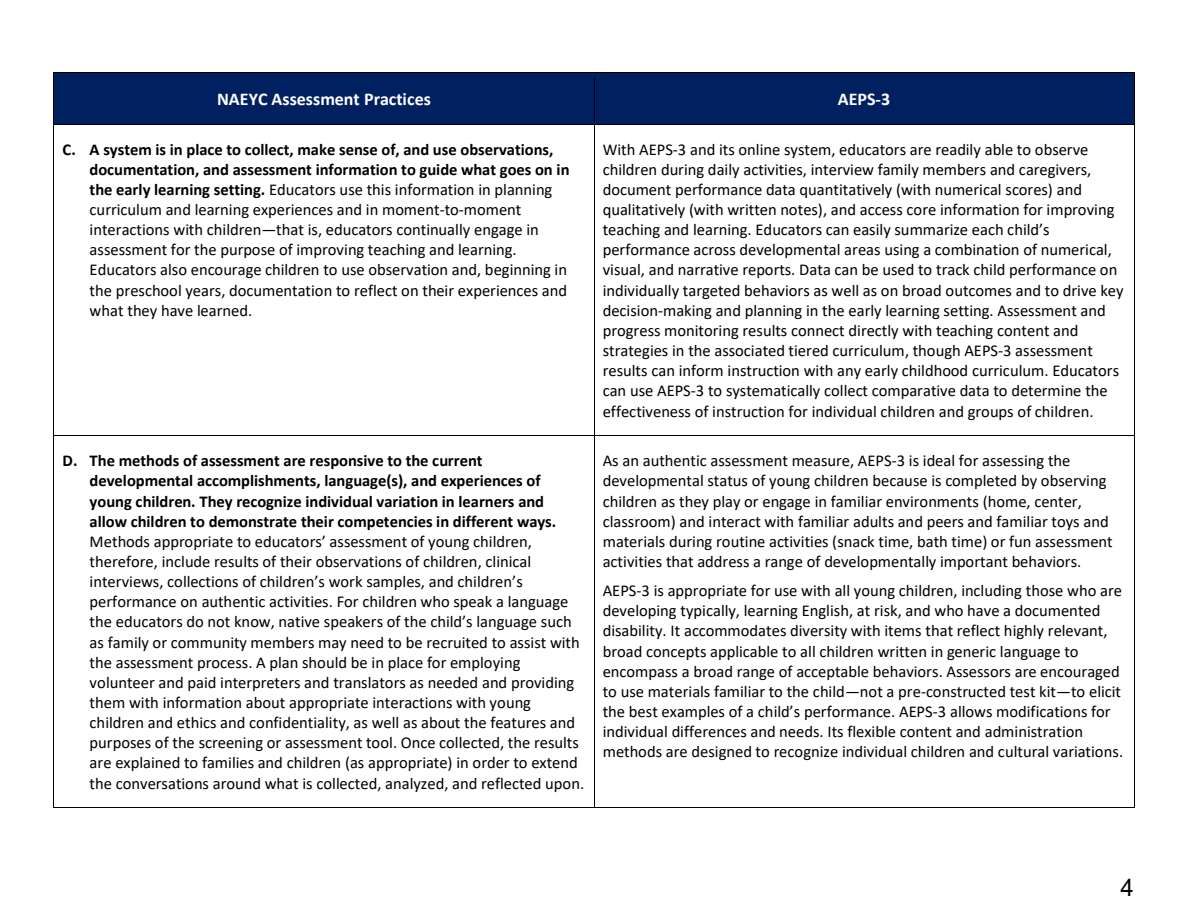
<style>
.page{position:relative;width:1188px;height:918px;background:#fff}
.page>*{position:absolute;margin:0;border:0;box-sizing:border-box;transform-origin:0 0}
.t1{font:24px "Arial";color:#000}
.t2{font:700 18px "Calibri";color:#fff}
.t3{font:16.5px/20.1px "Calibri";color:#000}
.s1{font-weight:700}
</style>
<div class="page">
<div style="left:54px;top:73px;width:540px;height:51px;background:#002060"></div>
<div style="left:594px;top:73px;width:540px;height:51px;background:#002060"></div>
<hr style="left:54px;top:72px;width:540px;height:1px;background:#000">
<hr style="left:594px;top:72px;width:540px;height:1px;background:#000">
<hr style="left:54px;top:78px;width:1px;height:46px;background:#000">
<hr style="left:594px;top:78px;width:1px;height:46px;background:#000">
<hr style="left:1134px;top:78px;width:1px;height:46px;background:#000">
<hr style="left:54px;top:124px;width:540px;height:1px;background:#000">
<hr style="left:594px;top:124px;width:540px;height:1px;background:#000">
<hr style="left:54px;top:130px;width:1px;height:305px;background:#000">
<hr style="left:594px;top:130px;width:1px;height:305px;background:#000">
<hr style="left:1134px;top:130px;width:1px;height:305px;background:#000">
<hr style="left:54px;top:435px;width:540px;height:1px;background:#000">
<hr style="left:594px;top:435px;width:540px;height:1px;background:#000">
<hr style="left:54px;top:442px;width:1px;height:365px;background:#000">
<hr style="left:54px;top:807px;width:540px;height:1px;background:#000">
<hr style="left:594px;top:442px;width:1px;height:365px;background:#000">
<hr style="left:594px;top:807px;width:540px;height:1px;background:#000">
<hr style="left:1134px;top:442px;width:1px;height:365px;background:#000">
<p class="t2" style="left:217px;top:91px;width:215px">NAEYC Assessment Practices</p>
<p class="t2" style="left:838px;top:91px;width:54px">AEPS-3</p>
<p class="t3" style="left:90px;top:140px;width:481px;text-indent:-27px"><span class="s1">C. A system is in place to collect, make sense of, and use observations, documentation, and assessment information to guide what goes on in the early learning setting.</span> Educators use this information in planning curriculum and learning experiences and in moment-to-moment interactions with children—that is, educators continually engage in assessment for the purpose of improving teaching and learning.<br>Educators also encourage children to use observation and, beginning in the preschool years, documentation to reflect on their experiences and what they have learned.</p>
<p class="t3" style="left:603px;top:140px;width:522px">With AEPS-3 and its online system, educators are readily able to observe children during daily activities, interview family members and caregivers, document performance data quantitatively (with numerical scores) and qualitatively (with written notes), and access core information for improving teaching and learning. Educators can easily summarize each child’s performance across developmental areas using a combination of numerical, visual, and narrative reports. Data can be used to track child performance on individually targeted behaviors as well as on broad outcomes and to drive key decision-making and planning in the early learning setting. Assessment and progress monitoring results connect directly with teaching content and strategies in the associated tiered curriculum, though AEPS-3 assessment results can inform instruction with any early childhood curriculum. Educators can use AEPS-3 to systematically collect comparative data to determine the effectiveness of instruction for individual children and groups of children.</p>
<p class="t3" style="left:90px;top:452px;width:496px;text-indent:-27px"><span class="s1">D. The methods of assessment are responsive to the current developmental accomplishments, language(s), and experiences of young children. They recognize individual variation in learners and allow children to demonstrate their competencies in different ways.<br></span>Methods appropriate to educators’ assessment of young children, therefore, include results of their observations of children, clinical interviews, collections of children’s work samples, and children’s performance on authentic activities. For children who speak a language the educators do not know, native speakers of the child’s language such as family or community members may need to be recruited to assist with the assessment process. A plan should be in place for employing volunteer and paid interpreters and translators as needed and providing them with information about appropriate interactions with young children and ethics and confidentiality, as well as about the features and purposes of the screening or assessment tool. Once collected, the results are explained to families and children (as appropriate) in order to extend the conversations around what is collected, analyzed, and reflected upon.</p>
<p class="t3" style="left:603px;top:452px;width:512px">As an authentic assessment measure, AEPS-3 is ideal for assessing the developmental status of young children because is completed by observing children as they play or engage in familiar environments (home, center, classroom) and interact with familiar adults and peers and familiar toys and materials during routine activities (snack time, bath time) or fun assessment activities that address a range of developmentally important behaviors.</p>
<p class="t3" style="left:603px;top:582px;width:522px">AEPS-3 is appropriate for use with all young children, including those who are developing typically, learning English, at risk, and who have a documented disability. It accommodates diversity with items that reflect highly relevant, broad concepts applicable to all children written in generic language to encompass a broad range of acceptable behaviors. Assessors are encouraged to use materials familiar to the child—not a pre-constructed test kit—to elicit the best examples of a child’s performance. AEPS-3 allows modifications for individual differences and needs. Its flexible content and administration methods are designed to recognize individual children and cultural variations.</p>
<h1 class="t1" style="left:1121px;top:871px;width:15px">4</h1>
</div>
